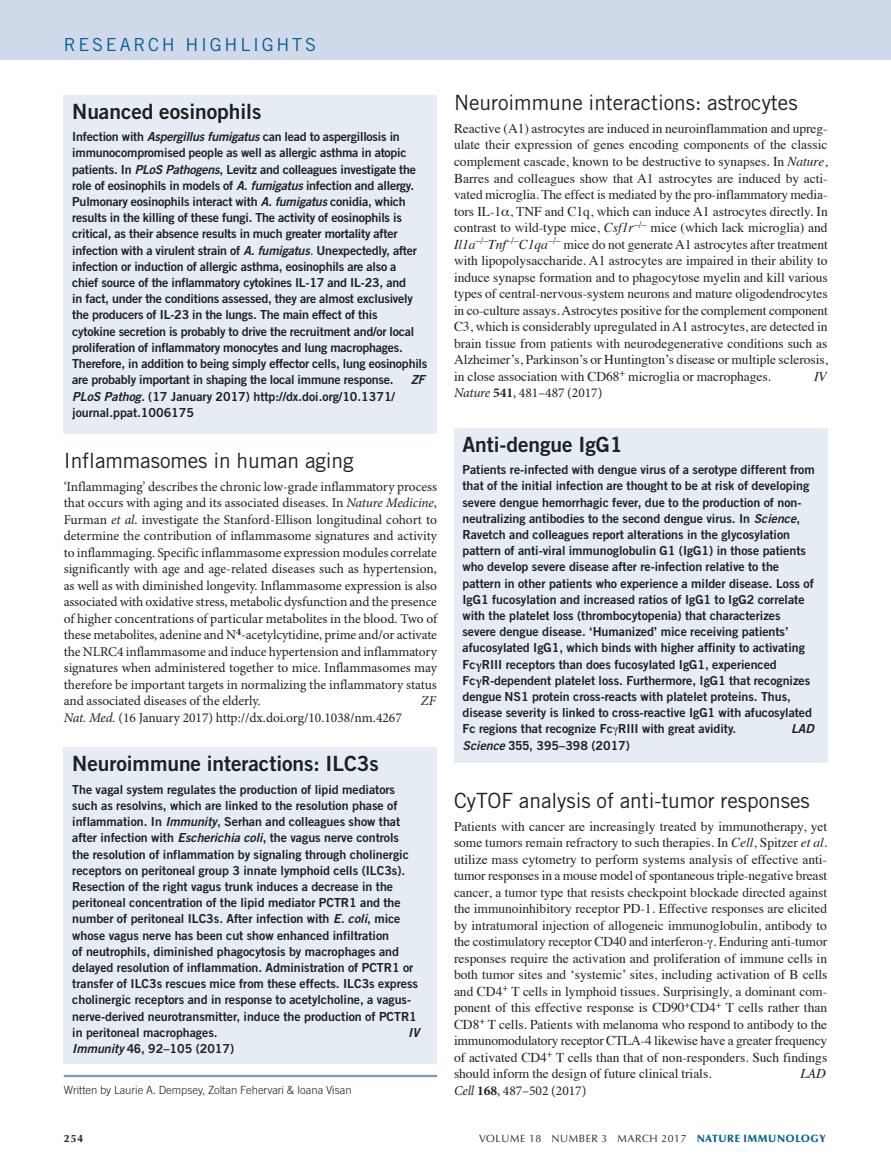
<style>
.page{position:relative;width:891px;height:1175px;background:#fff}
.page>*{position:absolute;margin:0;border:0;box-sizing:border-box;transform-origin:0 0}
.HEAD_res_notes{font:21px "Trade Gothic LT Std";letter-spacing:-.005em;color:#231f20}
.HEAD_res_notes_bold{font:21px "Trade Gothic LT Std Bd 2";letter-spacing:-.005em;color:#231f20}
.t1{font:18px "Trade Gothic LT Std";letter-spacing:.15em;color:#086193}
.TEXT_first{font:13.5px/16.5px "Times";letter-spacing:-.005em;color:#231f20;text-align:justify}
.TEXT_first-2{font:13.5px/16.5px "Minion Pro";letter-spacing:-.005em;color:#231f20;text-align:justify}
.TEXT_first-3{font:italic 13.5px "Times";color:#231f20}
.TEXT_first-4{font:italic 13.5px "Minion Pro";color:#231f20}
.BOX_text_bold_first{font:12.45px/16.2px "Trade Gothic LT Std Bd 2";letter-spacing:-.005em;color:#231f20}
.BOX_text_bold_first-2{font:12.45px "Trade Gothic LT Std Bd 2 Obl";letter-spacing:-.005em;color:#231f20}
.t2{font:300 11.25px "Trade Gothic LT Std";letter-spacing:-.005em;color:#231f20}
.t3{font:10.5px "Optima LT Std";letter-spacing:.05em;color:#231f20}
.t4{font:700 10.5px "Optima LT Std";color:#231f20}
.s1{font-family:"Trade Gothic LT Std Bd 2 Obl"}
.s2{font-family:"Trade Gothic LT Std";font-style:italic}
.s3{font-style:italic}
.s4{font-family:"Trade Gothic LT Std";font-weight:700}
.s5{font-weight:700}
.s6{font-family:"Minion Pro";font-weight:700}
.s7{font-weight:900;color:#086193}
</style>
<div class="page">
<div style="left:0;top:0;width:891px;height:60px;background:#cfd9e9"></div>
<hr style="left:64px;top:1074px;width:373px;height:3px;background:#789dc1">
<div style="left:64px;top:95px;width:373px;height:339px;background:#e6ecf4"></div>
<div style="left:64px;top:747px;width:373px;height:317px;background:#e6ecf4"></div>
<div style="left:454px;top:428px;width:373px;height:334px;background:#e6ecf4"></div>
<h2 class="t1" style="left:64px;top:34px;width:254px">RESEARCH HIGHLIGHTS</h2>
<p class="HEAD_res_notes_bold" style="left:72px;top:98px;width:191px">Nuanced eosinophils</p>
<p class="BOX_text_bold_first" style="left:72px;top:128px;width:357px">Infection with <span class="s1">Aspergillus fumigatus</span> can lead to aspergillosis in immunocompromised people as well as allergic asthma in atopic patients. In <span class="s1">PLoS Pathogens</span>, Levitz and colleagues investigate the role of eosinophils in models of <span class="s1">A. fumigatus</span> infection and allergy.<br>Pulmonary eosinophils interact with <span class="s1">A. fumigatus</span> conidia, which results in the killing of these fungi. The activity of eosinophils is critical, as their absence results in much greater mortality after infection with a virulent strain of <span class="s1">A. fumigatus</span><span class="s2">.</span> Unexpectedly, after infection or induction of allergic asthma, eosinophils are also a<br>chief source of the inflammatory cytokines IL-17 and IL-23, and<br>in fact, under the conditions assessed, they are almost exclusively the producers of IL-23 in the lungs. The main effect of this<br>cytokine secretion is probably to drive the recruitment and/or local proliferation of inflammatory monocytes and lung macrophages.<br>Therefore, in addition to being simply effector cells, lung eosinophils are probably important in shaping the local immune response.</p>
<p class="BOX_text_bold_first-2" style="left:411px;top:372px;width:15px">ZF</p>
<p class="BOX_text_bold_first" style="left:72px;top:388px;width:324px"><span class="s1">PLoS Pathog.</span> (17 January 2017) http://dx.doi.org/10.1371/ journal.ppat.1006175</p>
<p class="HEAD_res_notes" style="left:64px;top:447px;width:291px">Inflammasomes in human aging</p>
<p class="TEXT_first-2" style="left:64px;top:478px;width:375px">‘Inflammaging’ describes the chronic low-grade inflammatory process that occurs with aging and its associated diseases. In <span class="s3">Nature Medicine</span>, Furman <span class="s3">et al</span>. investigate the Stanford-Ellison longitudinal cohort to determine the contribution of inflammasome signatures and activity to inflammaging. Specific inflammasome expression modules correlate significantly with age and age-related diseases such as hypertension, as well as with diminished longevity. Inflammasome expression is also associated with oxidative stress, metabolic dysfunction and the presence of higher concentrations of particular metabolites in the blood. Two of these metabolites, adenine and N<sup>4</sup>-acetylcytidine, prime and/or activate the NLRC4 inflammasome and induce hypertension and inflammatory signatures when administered together to mice. Inflammasomes may therefore be important targets in normalizing the inflammatory status and associated diseases of the elderly.</p>
<p class="TEXT_first-4" style="left:421px;top:693px;width:17px">ZF</p>
<p class="TEXT_first-2" style="left:64px;top:709px;width:340px"><span class="s3">Nat. Med.</span> (16 January 2017) http://dx.doi.org/10.1038/nm.4267</p>
<p class="HEAD_res_notes_bold" style="left:72px;top:750px;width:308px">Neuroimmune interactions: ILC3s</p>
<p class="BOX_text_bold_first" style="left:72px;top:781px;width:347px">The vagal system regulates the production of lipid mediators such as resolvins, which are linked to the resolution phase of inflammation. In <span class="s1">Immunity</span>, Serhan and colleagues show that after infection with <span class="s1">Escherichia coli</span>, the vagus nerve controls the resolution of inflammation by signaling through cholinergic receptors on peritoneal group 3 innate lymphoid cells (ILC3s).<br>Resection of the right vagus trunk induces a decrease in the peritoneal concentration of the lipid mediator PCTR1 and the number of peritoneal ILC3s. After infection with <span class="s1">E. coli</span>, mice whose vagus nerve has been cut show enhanced infiltration<br>of neutrophils, diminished phagocytosis by macrophages and delayed resolution of inflammation. Administration of PCTR1 or transfer of ILC3s rescues mice from these effects. ILC3s express cholinergic receptors and in response to acetylcholine, a vagus&shy;nerve-derived neurotransmitter, induce the production of PCTR1 in peritoneal macrophages.</p>
<p class="BOX_text_bold_first-2" style="left:408px;top:1024px;width:13px">IV</p>
<p class="BOX_text_bold_first" style="left:72px;top:1040px;width:163px"><span class="s1">Immunity</span> <span class="s4">46</span>, 92–105 (2017)</p>
<p class="HEAD_res_notes" style="left:454px;top:90px;width:345px">Neuroimmune interactions: astrocytes</p>
<p class="TEXT_first" style="left:454px;top:119px;width:375px">Reactive (A1) astrocytes are induced in neuroinflammation and upreg&shy;ulate their expression of genes encoding components of the classic complement cascade, known to be destructive to synapses. In <span class="s3">Nature</span>, Barres and colleagues show that A1 astrocytes are induced by acti&shy;vated microglia. The effect is mediated by the pro-inflammatory media&shy;tors IL-1 , TNF and C1q, which can induce A1 astrocytes directly. In contrast to wild-type mice, <span class="s3">Csf1r</span><sup>–/–</sup> mice (which lack microglia) and <span class="s3">Il1a</span><sup>–/–</sup><span class="s3">Tnf</span><sup>–/–</sup><span class="s3">C1qa</span><sup>–/–</sup> mice do not generate A1 astrocytes after treatment with lipopolysaccharide. A1 astrocytes are impaired in their ability to induce synapse formation and to phagocytose myelin and kill various types of central-nervous-system neurons and mature oligodendrocytes in co-culture assays. Astrocytes positive for the complement component C3, which is considerably upregulated in A1 astrocytes, are detected in brain tissue from patients with neurodegenerative conditions such as Alzheimer’s, Parkinson’s or Huntington’s disease or multiple sclerosis, in close association with CD68<sup>+</sup> microglia or macrophages.</p>
<p class="TEXT_first-3" style="left:814px;top:364px;width:14px">IV</p>
<p class="TEXT_first-2" style="left:454px;top:385px;width:150px"><span class="s3">Nature</span> <span class="s5">541</span>, 481–487 (2017)</p>
<p class="HEAD_res_notes_bold" style="left:463px;top:431px;width:162px">Anti-dengue IgG1</p>
<p class="BOX_text_bold_first" style="left:463px;top:461px;width:354px">Patients re-infected with dengue virus of a serotype different from that of the initial infection are thought to be at risk of developing severe dengue hemorrhagic fever, due to the production of non&shy;neutralizing antibodies to the second dengue virus. In <span class="s1">Science</span>, Ravetch and colleagues report alterations in the glycosylation pattern of anti-viral immunoglobulin G1 (IgG1) in those patients who develop severe disease after re-infection relative to the pattern in other patients who experience a milder disease. Loss of IgG1 fucosylation and increased ratios of IgG1 to IgG2 correlate with the platelet loss (thrombocytopenia) that characterizes severe dengue disease. ‘Humanized’ mice receiving patients’ afucosylated IgG1, which binds with higher affinity to activating Fc<span class="s6">γ</span>RIII receptors than does fucosylated IgG1, experienced Fc<span class="s6">γ</span>R-dependent platelet loss. Furthermore, IgG1 that recognizes dengue NS1 protein cross-reacts with platelet proteins. Thus, disease severity is linked to cross-reactive IgG1 with afucosylated Fc regions that recognize Fc RIII with great avidity.</p>
<p class="BOX_text_bold_first-2" style="left:791px;top:721px;width:24px">LAD</p>
<p class="BOX_text_bold_first" style="left:463px;top:737px;width:169px"><span class="s1">Science</span> <span class="s4">355</span>, 395–398 (2017)</p>
<p class="HEAD_res_notes" style="left:454px;top:787px;width:357px">CyTOF analysis of anti-tumor responses</p>
<p class="TEXT_first" style="left:454px;top:816px;width:375px">Patients with cancer are increasingly treated by immunotherapy, yet some tumors remain refractory to such therapies. In <span class="s3">Cell</span>, Spitzer <span class="s3">et al</span>. utilize mass cytometry to perform systems analysis of effective anti&shy;tumor responses in a mouse model of spontaneous triple-negative breast cancer, a tumor type that resists checkpoint blockade directed against the immunoinhibitory receptor PD-1. Effective responses are elicited by intratumoral injection of allogeneic immunoglobulin, antibody to the costimulatory receptor CD40 and interferon- . Enduring anti-tumor responses require the activation and proliferation of immune cells in both tumor sites and ‘systemic’ sites, including activation of B cells and CD4<sup>+</sup> T cells in lymphoid tissues. Surprisingly, a dominant com&shy;ponent of this effective response is CD90<sup>+</sup>CD4<sup>+</sup> T cells rather than CD8<sup>+</sup> T cells. Patients with melanoma who respond to antibody to the immunomodulatory receptor CTLA-4 likewise have a greater frequency of activated CD4<sup>+</sup> T cells than that of non-responders. Such findings should inform the design of future clinical trials.</p>
<p class="TEXT_first-3" style="left:801px;top:1061px;width:27px">LAD</p>
<p class="TEXT_first-2" style="left:454px;top:1082px;width:134px"><span class="s3">Cell</span> <span class="s5">168</span>, 487–502 (2017)</p>
<p class="t2" style="left:64px;top:1083px;width:289px">Written by Laurie A. Dempsey, Zoltan Fehervari &amp; Ioana Visan</p>
<p class="t4" style="left:64px;top:1132px;width:21px">254</p>
<p class="t3" style="left:479px;top:1132px;width:348px">VOLUME 18 NUMBER 3 MARCH 2017 <span class="s7">NATURE IMMUNOLOGY</span></p>
</div>
